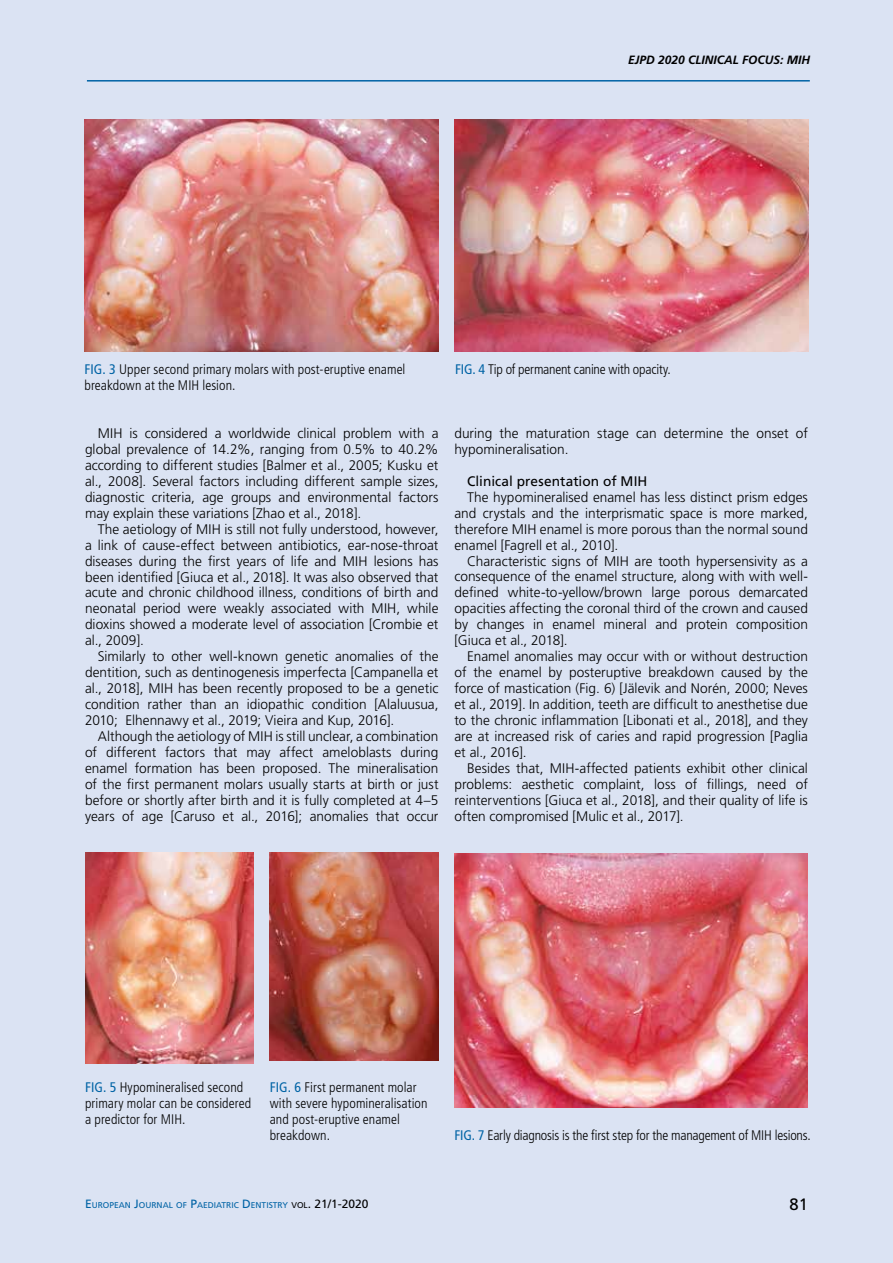
<style>
.page{position:relative;width:893px;height:1263px;background:#dbe3f3}
.page>*{position:absolute;margin:0;border:0;box-sizing:border-box;transform-origin:0 0}
.t1{font:16.5px "Frutiger";color:#000}
.t2{font:300 13.8px/15.9px "Frutiger LT Std";color:#000;text-align:justify}
.t3{font:300 condensed 13.8px/15.9px "Frutiger";letter-spacing:.005em;color:#000}
.t4{font:300 condensed 13.8px "Frutiger";letter-spacing:-.015em;color:#000}
.t5{font:13.8px "Frutiger LT Std";letter-spacing:.005em;color:#000}
.t6{font:italic 700 12px "Frutiger";color:#000}
.t7{font:8.4px "Frutiger";color:#0063a5}
.s1{font-weight:400;color:#0063a5}
.s2{font-size:12px}
.s3{color:#000}
.s4{font-size:12px;color:#000}
</style>
<div class="page">
<hr style="left:87px;top:80px;width:723px;height:2px;background:#0063a5">
<img style="left:85px;top:119px;width:353px;height:232px">
<img style="left:454px;top:119px;width:355px;height:232px">
<img style="left:269px;top:853px;width:169px;height:207px">
<img style="left:85px;top:853px;width:169px;height:211px">
<img style="left:454px;top:854px;width:354px;height:254px">
<p class="t6" style="left:628px;top:53px;width:184px">EJPD 2020 CLINICAL FOCUS: MIH</p>
<p class="t3" style="left:85px;top:362px;width:322px"><span class="s1">FIG. 3</span> Upper second primary molars with post-eruptive enamel breakdown at the MIH lesion.</p>
<p class="t4" style="left:455px;top:362px;width:217px"><span class="s1">FIG. 4</span> Tip of permanent canine with opacity.</p>
<p class="t2" style="left:85px;top:425px;width:355px;text-indent:13px">MIH is considered a worldwide clinical problem with a global prevalence of 14.2%, ranging from 0.5% to 40.2% according to different studies [Balmer et al., 2005; Kusku et al., 2008]. Several factors including different sample sizes, diagnostic criteria, age groups and environmental factors may explain these variations [Zhao et al., 2018].</p>
<p class="t2" style="left:85px;top:521px;width:355px;text-indent:13px">The aetiology of MIH is still not fully understood, however, a link of cause-effect between antibiotics, ear-nose-throat diseases during the first years of life and MIH lesions has been identified [Giuca et al., 2018]. It was also observed that acute and chronic childhood illness, conditions of birth and neonatal period were weakly associated with MIH, while dioxins showed a moderate level of association [Crombie et al., 2009].</p>
<p class="t2" style="left:85px;top:649px;width:355px;text-indent:13px">Similarly to other well-known genetic anomalies of the dentition, such as dentinogenesis imperfecta [Campanella et al., 2018], MIH has been recently proposed to be a genetic condition rather than an idiopathic condition [Alaluusua, 2010; Elhennawy et al., 2019; Vieira and Kup, 2016].</p>
<p class="t2" style="left:85px;top:728px;width:355px;text-indent:13px">Although the aetiology of MIH is still unclear, a combination of different factors that may affect ameloblasts during enamel formation has been proposed. The mineralisation of the first permanent molars usually starts at birth or just before or shortly after birth and it is fully completed at 4–5 years of age [Caruso et al., 2016]; anomalies that occur</p>
<p class="t2" style="left:454px;top:425px;width:355px">during the maturation stage can determine the onset of hypomineralisation.</p>
<p class="t5" style="left:467px;top:473px;width:182px">Clinical presentation of MIH</p>
<p class="t2" style="left:454px;top:489px;width:355px;text-indent:13px">The hypomineralised enamel has less distinct prism edges and crystals and the interprismatic space is more marked, therefore MIH enamel is more porous than the normal sound enamel [Fagrell et al., 2010].</p>
<p class="t2" style="left:454px;top:553px;width:355px;text-indent:13px">Characteristic signs of MIH are tooth hypersensivity as a consequence of the enamel structure, along with with well&shy;defined white-to-yellow/brown large porous demarcated opacities affecting the coronal third of the crown and caused by changes in enamel mineral and protein composition [Giuca et al., 2018].</p>
<p class="t2" style="left:454px;top:649px;width:355px;text-indent:13px">Enamel anomalies may occur with or without destruction of the enamel by posteruptive breakdown caused by the force of mastication (Fig. 6) [Jälevik and Norén, 2000; Neves et al., 2019]. In addition, teeth are difficult to anesthetise due to the chronic inflammation [Libonati et al., 2018], and they are at increased risk of caries and rapid progression [Paglia et al., 2016].</p>
<p class="t2" style="left:454px;top:760px;width:355px;text-indent:13px">Besides that, MIH-affected patients exhibit other clinical problems: aesthetic complaint, loss of fillings, need of reinterventions [Giuca et al., 2018], and their quality of life is often compromised [Mulic et al., 2017].</p>
<p class="t3" style="left:85px;top:1079px;width:168px"><span class="s1">FIG. 5</span> Hypomineralised second primary molar can be considered a predictor for MIH.</p>
<p class="t3" style="left:270px;top:1079px;width:159px"><span class="s1">FIG. 6</span> First permanent molar with severe hypomineralisation and post-eruptive enamel breakdown.</p>
<p class="t4" style="left:454px;top:1127px;width:358px"><span class="s1">FIG. 7</span> Early diagnosis is the first step for the management of MIH lesions.</p>
<p class="t7" style="left:85px;top:1200px;width:285px"><span class="s2">E</span>UROPEAN <span class="s2">J</span>OURNAL OF <span class="s2">P</span>AE DIATRIC <span class="s2">D</span> E NTISTRY <span class="s3">VOL</span><span class="s4">. 21/1-2020</span></p>
<p class="t1" style="left:790px;top:1194px;width:20px">81</p>
</div>
